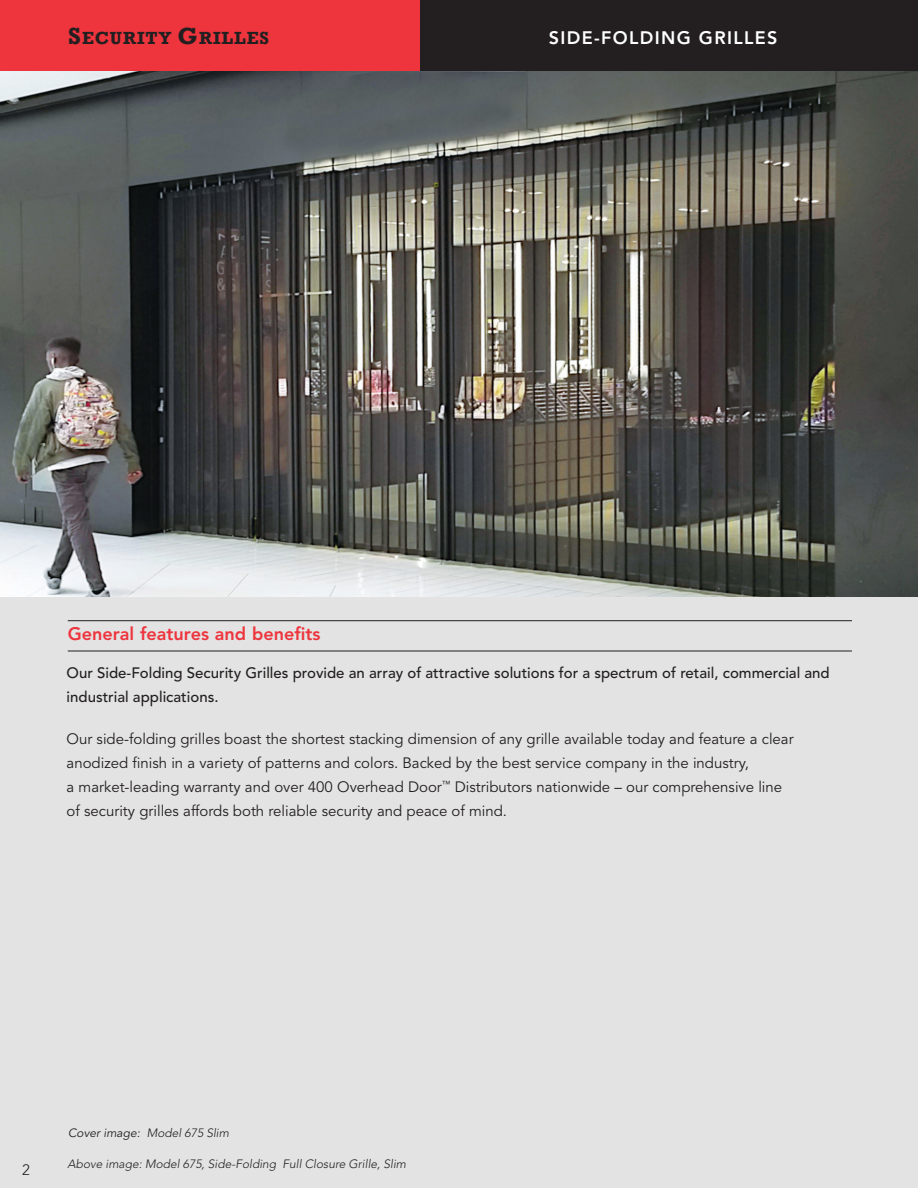
<style>
.page{position:relative;width:918px;height:1188px;background:#fff}
.page>*{position:absolute;margin:0;border:0;box-sizing:border-box;transform-origin:0 0}
.t1{font:700 18px "Rockwell";letter-spacing:.05em;color:#231f20}
.t2{font:800 18px "Avenir LT Std";color:#ee343d}
.t3{font:800 18px "Avenir LT Std";letter-spacing:.075em;color:#fff}
.t4{font:15px/24px "Avenir LT Std";color:#231f20}
.t5{font:500 15px/24px "Avenir LT Std";color:#231f20}
.t6{font:300 15px "Avenir LT Std";color:#231f20}
.t7{font:italic 300 12px "Avenir LT Std";color:#231f20}
.s1{font-size:24px}
.s2{font-weight:400}
</style>
<div class="page">
<div style="left:0;top:55px;width:918px;height:1133px;background:#e2e3e2"></div>
<div style="left:0;top:0;width:918px;height:81px;background:#231f20"></div>
<div style="left:0;top:0;width:419px;height:81px;background:#ee343d"></div>
<hr style="left:68px;top:620px;width:784px;height:1px;background:#231f20">
<hr style="left:68px;top:651px;width:784px;height:1px;background:#231f20">
<img style="left:0;top:71px;width:918px;height:525px">
<p class="t1" style="left:68px;top:27px;width:203px"><span class="s1">S</span>ECURITY <span class="s1">G</span>RILLES</p>
<p class="t3" style="left:549px;top:27px;width:230px">SIDE-FOLDING GRILLES</p>
<p class="t1" style="left:67px;top:30px;width:225px"><span class="s1">F</span>ULL <span class="s1">P</span>RODUCT <span class="s1">L</span>INE</p>
<p class="t2" style="left:68px;top:623px;width:254px">General features and benefits</p>
<p class="t5" style="left:67px;top:662px;width:765px">Our Side-Folding Security Grilles provide an array of attractive solutions for a spectrum of retail, commercial and industrial applications.</p>
<p class="t4" style="left:67px;top:728px;width:729px">Our side-folding grilles boast the shortest stacking dimension of any grille available today and feature a clear anodized finish in a variety of patterns and colors. Backed by the best service company in the industry,<br>a market-leading warranty and over 400 Overhead Door<sup>™</sup> Distributors nationwide – our comprehensive line of security grilles affords both reliable security and peace of mind.</p>
<p class="t6" style="left:22px;top:1161px;width:9px">2</p>
<p class="t7" style="left:68px;top:1126px;width:162px"><span class="s2">Cover image:</span> Model 675 Slim</p>
<p class="t7" style="left:68px;top:1157px;width:340px">Above image: Model 675, Side-Folding Full Closure Grille, Slim</p>
</div>
